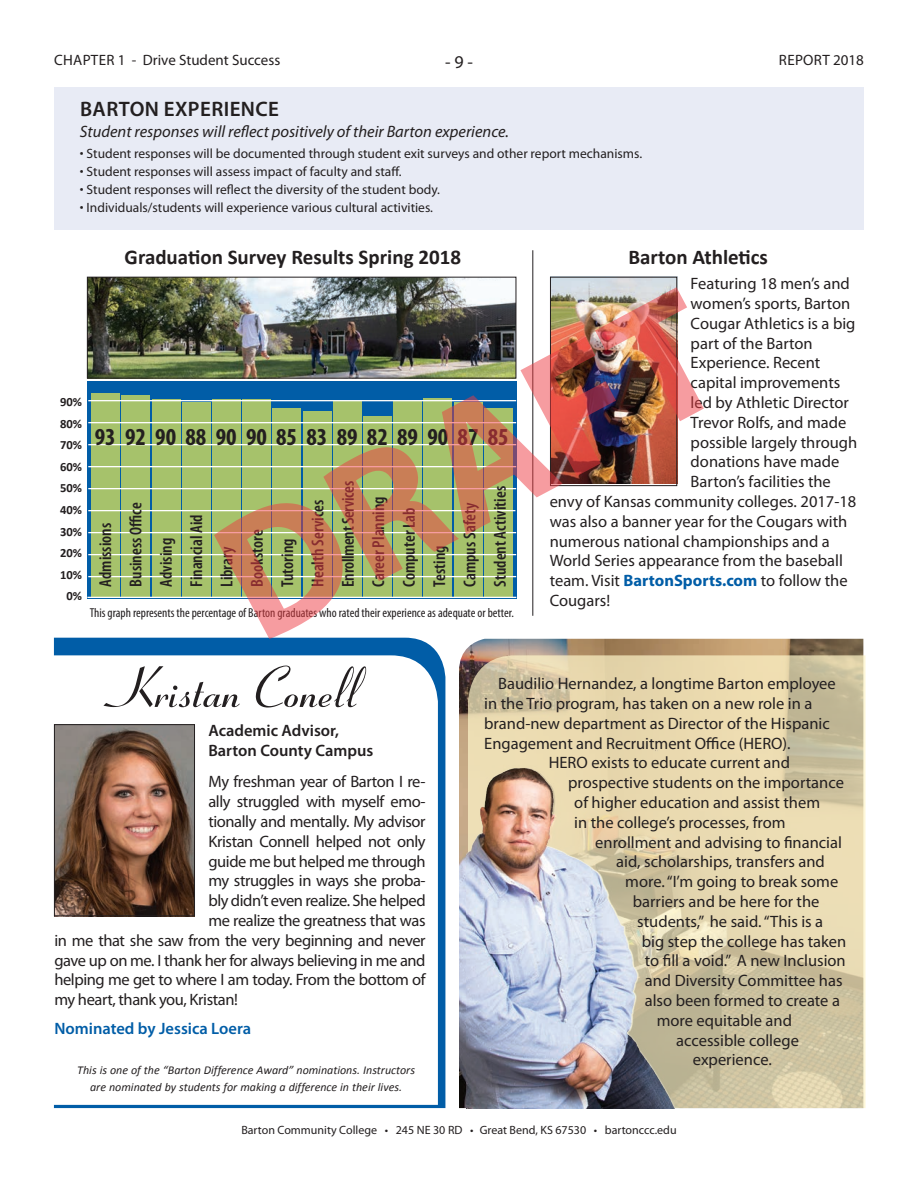
<style>
.page{position:relative;width:918px;height:1188px;background:#fff}
.page>*{position:absolute;margin:0;border:0;box-sizing:border-box;transform-origin:0 0}
.t1{font:57px "Pageant";color:#231f20}
.t2{font:700 condensed 24.45px "Myriad Pro";color:#231f20}
.t3{font:700 21px "Calibri";color:#231f20}
.t4{font:600 21px "Myriad Pro";letter-spacing:.02em;color:#231f20}
.t5{font:18px "Myriad Pro";color:#231f20}
.t6{font:600 condensed 17.25px/30.3px "Myriad Pro";color:#231f20}
.t7{font:16.5px "Myriad Pro";color:#231f20}
.t8{font:16.5px "Myriad Pro";letter-spacing:-.025em;color:#231f20}
.t9{font:italic 16.5px "Myriad Pro";color:#231f20}
.t10{font:600 16.5px/19.8px "Myriad Pro";color:#231f20}
.t11{font:600 16.5px "Myriad Pro";color:#015da7}
.t12{font:15px "Myriad Pro";color:#231f20}
.t13{font:15px "Myriad Pro";letter-spacing:.02em;color:#231f20}
.t14{font:13.5px "Myriad Pro";color:#231f20}
.t15{font:condensed 12.9px "Myriad Pro";color:#231f20}
.t16{font:700 12.6px/21.6px "Calibri";color:#231f20;text-align:center}
.t17{font:italic 12px/16.5px "Calibri";color:#231f20;text-align:center}
.t18{font:12px "Myriad Pro";color:#231f20}
.s1{font-weight:700;color:#015da7}
</style>
<div class="page">
<img style="left:89px;top:279px;width:409px;height:97px">
<div style="left:87px;top:277px;width:429px;height:101px;border:1px solid #231f20"></div>
<div style="left:54px;top:638px;width:391px;height:470px;background:#015da7"></div>
<svg style="left:53px;top:655px;width:385px;height:450px"></svg>
<img style="left:552px;top:279px;width:123px;height:8px">
<hr style="left:532px;top:250px;width:1px;height:366px;background:#231f20">
<img style="left:56px;top:726px;width:137px;height:188px">
<div style="left:54px;top:724px;width:141px;height:192px;border:1px solid #231f20"></div>
<svg style="left:87px;top:381px;width:127px;height:218px;fill:#015da7"></svg>
<div style="left:152px;top:400px;width:28px;height:197px;background:#a6c26b"></div>
<div style="left:182px;top:402px;width:28px;height:195px;background:#a6c26b"></div>
<div style="left:92px;top:393px;width:28px;height:204px;background:#a6c26b"></div>
<div style="left:122px;top:395px;width:28px;height:202px;background:#a6c26b"></div>
<div style="left:212px;top:399px;width:29px;height:198px;background:#a6c26b"></div>
<hr style="left:87px;top:597px;width:429px;height:1px;background:#fff">
<hr style="left:88px;top:400px;width:428px;height:1px;background:#fff">
<hr style="left:88px;top:422px;width:428px;height:1px;background:#fff">
<hr style="left:88px;top:444px;width:428px;height:1px;background:#fff">
<hr style="left:88px;top:466px;width:428px;height:1px;background:#fff">
<hr style="left:88px;top:488px;width:428px;height:1px;background:#fff">
<hr style="left:88px;top:510px;width:427px;height:1px;background:#fff">
<hr style="left:88px;top:532px;width:428px;height:1px;background:#fff">
<hr style="left:88px;top:554px;width:428px;height:1px;background:#fff">
<hr style="left:88px;top:576px;width:428px;height:1px;background:#fff">
<div style="left:54px;top:87px;width:810px;height:143px;background:#e8ebf5"></div>
<img style="left:459px;top:639px;width:404px;height:469px">
<svg style="left:468px;top:655px;width:398px;height:453px;fill:#e7d7ae"></svg>
<img style="left:466px;top:747px;width:223px;height:361px">
<img style="left:214px;top:287px;width:490px;height:352px">
<p class="t12" style="left:54px;top:51px;width:228px">CHAPTER 1 - Drive Student Success</p>
<p class="t5" style="left:445px;top:50px;width:29px">- 9 -</p>
<p class="t13" style="left:779px;top:51px;width:87px">REPORT 2018</p>
<p class="t4" style="left:80px;top:95px;width:201px">BARTON EXPERIENCE</p>
<p class="t9" style="left:80px;top:122px;width:431px">Student responses will reflect positively of their Barton experience.</p>
<p class="t14" style="left:80px;top:145px;width:564px">• Student responses will be documented through student exit surveys and other report mechanisms.</p>
<p class="t14" style="left:80px;top:163px;width:323px">• Student responses will assess impact of faculty and staff.</p>
<p class="t14" style="left:80px;top:181px;width:362px">• Student responses will reflect the diversity of the student body.</p>
<p class="t14" style="left:80px;top:199px;width:355px">• Individuals/students will experience various cultural activities.</p>
<p class="t3" style="left:125px;top:244px;width:338px">Graduation Survey Results Spring 2018</p>
<p class="t16" style="left:60px;top:391px;width:23px">90%<br>80%<br>70%<br>60%<br>50%<br>40%<br>30%<br>20%<br>10%<br>0%</p>
<h2 class="t2" style="left:95px;top:421px;width:415px">93 92 90 88 90 90 85 83 89 82 89 90 87 85</h2>
<p class="t6" style="left:90px;top:587px;width:107px;rotate:-90deg">Admissions<br>Business Office<br>Advising<br>Financial Aid<br>Library<br>Bookstore<br>Tutoring<br>Health Services<br>Enrollment Services<br>Career Planning<br>Computer Lab<br>Testing<br>Campus Safety<br>Student Activities</p>
<p class="t15" style="left:90px;top:605px;width:426px">This graph represents the percentage of Barton graduates who rated their experience as adequate or better.</p>
<p class="t3" style="left:628px;top:244px;width:141px">Barton Athletics</p>
<p class="t7" style="left:691px;top:273px;width:161px">Featuring 18 men’s and</p>
<p class="t7" style="left:691px;top:293px;width:161px">women’s sports, Barton</p>
<p class="t7" style="left:691px;top:313px;width:166px">Cougar Athletics is a big</p>
<p class="t7" style="left:691px;top:333px;width:124px">part of the Barton</p>
<p class="t7" style="left:691px;top:353px;width:131px">Experience. Recent</p>
<p class="t7" style="left:691px;top:372px;width:151px">capital improvements</p>
<p class="t7" style="left:691px;top:392px;width:160px">led by Athletic Director</p>
<p class="t7" style="left:691px;top:412px;width:157px">Trevor Rolfs, and made</p>
<p class="t7" style="left:691px;top:432px;width:168px">possible largely through</p>
<p class="t7" style="left:691px;top:452px;width:150px">donations have made</p>
<p class="t7" style="left:691px;top:471px;width:142px">Barton’s facilities the</p>
<p class="t7" style="left:550px;top:491px;width:308px">envy of Kansas community colleges. 2017-18</p>
<p class="t7" style="left:550px;top:511px;width:299px">was also a banner year for the Cougars with</p>
<p class="t7" style="left:550px;top:531px;width:282px">numerous national championships and a</p>
<p class="t7" style="left:550px;top:551px;width:295px">World Series appearance from the baseball</p>
<p class="t7" style="left:550px;top:570px;width:299px">team. Visit <span class="s1">BartonSports.com</span> to follow the</p>
<p class="t7" style="left:550px;top:590px;width:62px">Cougars!</p>
<h1 class="t1" style="left:116px;top:655px;width:249px">Kristan Conell</h1>
<p class="t10" style="left:208px;top:720px;width:166px">Academic Advisor,<br>Barton County Campus</p>
<p class="t8" style="left:208px;top:772px;width:219px">My freshman year of Barton I re-</p>
<p class="t8" style="left:208px;top:791px;width:219px">ally struggled with myself emo-</p>
<p class="t8" style="left:208px;top:811px;width:219px">tionally and mentally. My advisor</p>
<p class="t8" style="left:208px;top:831px;width:219px">Kristan Connell helped not only</p>
<p class="t8" style="left:208px;top:851px;width:219px">guide me but helped me through</p>
<p class="t8" style="left:208px;top:871px;width:219px">my struggles in ways she proba-</p>
<p class="t8" style="left:208px;top:890px;width:219px">bly didn’t even realize. She helped</p>
<p class="t8" style="left:208px;top:910px;width:219px">me realize the greatness that was</p>
<p class="t8" style="left:54px;top:930px;width:373px">in me that she saw from the very beginning and never</p>
<p class="t8" style="left:54px;top:950px;width:373px">gave up on me. I thank her for always believing in me and</p>
<p class="t8" style="left:54px;top:970px;width:373px">helping me get to where I am today. From the bottom of</p>
<p class="t8" style="left:54px;top:989px;width:185px">my heart, thank you, Kristan!</p>
<p class="t11" style="left:54px;top:1018px;width:198px">Nominated by Jessica Loera</p>
<p class="t17" style="left:77px;top:1062px;width:339px">This is one of the “Barton Difference Award” nominations. Instructors are nominated by students for making a difference in their lives.</p>
<p class="t7" style="left:498px;top:674px;width:339px">Baudilio Hernandez, a longtime Barton employee</p>
<p class="t7" style="left:484px;top:693px;width:330px">in the Trio program, has taken on a new role in a</p>
<p class="t7" style="left:484px;top:713px;width:347px">brand-new department as Director of the Hispanic</p>
<p class="t7" style="left:484px;top:733px;width:308px">Engagement and Recruitment Office (HERO).</p>
<p class="t7" style="left:549px;top:753px;width:243px">HERO exists to educate current and</p>
<p class="t7" style="left:568px;top:773px;width:277px">prospective students on the importance</p>
<p class="t7" style="left:574px;top:792px;width:247px">of higher education and assist them</p>
<p class="t7" style="left:574px;top:812px;width:213px">in the college’s processes, from</p>
<p class="t7" style="left:595px;top:832px;width:248px">enrollment and advising to financial</p>
<p class="t7" style="left:616px;top:852px;width:210px">aid, scholarships, transfers and</p>
<p class="t7" style="left:625px;top:872px;width:215px">more. “I’m going to break some</p>
<p class="t7" style="left:633px;top:891px;width:188px">barriers and be here for the</p>
<p class="t7" style="left:637px;top:911px;width:187px">students,” he said. “This is a</p>
<p class="t7" style="left:642px;top:931px;width:206px">big step the college has taken</p>
<p class="t7" style="left:645px;top:951px;width:202px">to fill a void.” A new Inclusion</p>
<p class="t7" style="left:645px;top:971px;width:199px">and Diversity Committee has</p>
<p class="t7" style="left:645px;top:990px;width:197px">also been formed to create a</p>
<p class="t7" style="left:657px;top:1010px;width:137px">more equitable and</p>
<p class="t7" style="left:676px;top:1030px;width:124px">accessible college</p>
<p class="t7" style="left:693px;top:1050px;width:81px">experience.</p>
<p class="t18" style="left:241px;top:1123px;width:437px">Barton Community College • 245 NE 30 RD • Great Bend, KS 67530 • bartonccc.edu</p>
</div>
